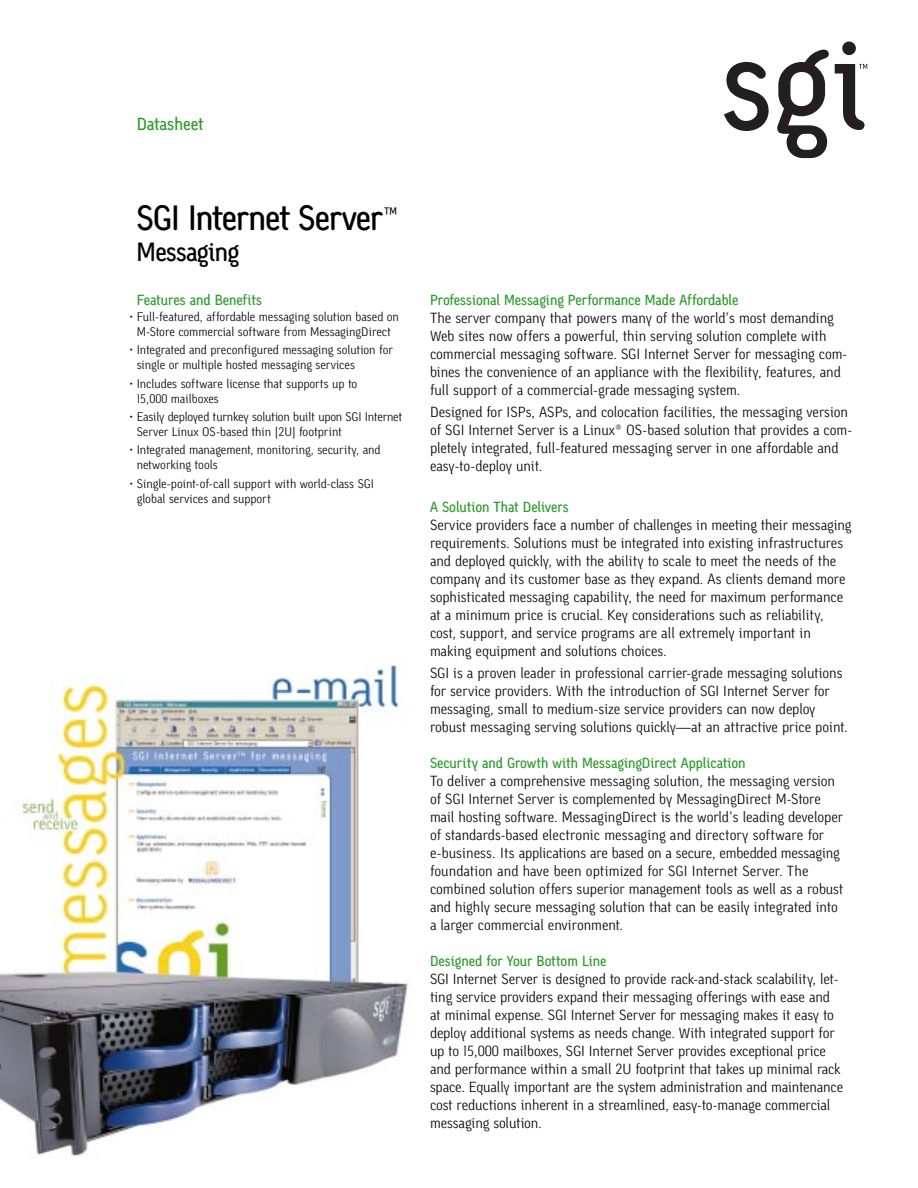
<style>
.page{position:relative;width:918px;height:1188px;background:#fff}
.page>*{position:absolute;margin:0;border:0;box-sizing:border-box;transform-origin:0 0}
.t1{font:700 36px "SGI";letter-spacing:-.025em;color:#000}
.t2{font:700 27px "SGI";letter-spacing:-.025em;color:#000}
.t3{font:700 18px "SGI";letter-spacing:-.005em;color:#309c2f}
.t4{font:15px/18px "SGI Text";letter-spacing:-.01em;color:#000}
.t5{font:700 15px "SGI";color:#309c2f}
.t6{font:12.75px/15px "SGI Text";letter-spacing:-.01em;color:#000}
</style>
<div class="page">
<img style="left:0;top:654px;width:408px;height:502px">
<svg style="left:777px;top:49px;width:52px;height:109px"></svg>
<svg style="left:724px;top:62px;width:45px;height:69px"></svg>
<div style="left:842px;top:42px;width:14px;height:13px;background:#231f20;border-radius:50%"></div>
<svg style="left:835px;top:64px;width:32px;height:66px"></svg>
<p class="t3" style="left:137px;top:117px;width:68px">Datasheet</p>
<h1 class="t1" style="left:137px;top:204px;width:265px">SGI Internet Server™</h1>
<h2 class="t2" style="left:137px;top:242px;width:104px">Messaging</h2>
<p class="t5" style="left:137px;top:294px;width:127px">Features and Benefits</p>
<p class="t6" style="left:128px;top:310px;width:272px;text-align:center">• Full-featured, affordable messaging solution based on<br>M-Store commercial software from MessagingDirect</p>
<p class="t6" style="left:137px;top:344px;width:258px;text-indent:-9px">• Integrated and preconfigured messaging solution for single or multiple hosted messaging services</p>
<p class="t6" style="left:137px;top:377px;width:222px;text-indent:-9px">• Includes software license that supports up to<br>15,000 mailboxes</p>
<p class="t6" style="left:137px;top:410px;width:267px;text-indent:-9px">• Easily deployed turnkey solution built upon SGI Internet<br>Server Linux OS-based thin (2U) footprint</p>
<p class="t6" style="left:137px;top:444px;width:245px;text-indent:-9px">• Integrated management, monitoring, security, and networking tools</p>
<p class="t6" style="left:137px;top:477px;width:239px;text-indent:-9px">• Single-point-of-call support with world-class SGI global services and support</p>
<p class="t5" style="left:430px;top:294px;width:310px">Professional Messaging Performance Made Affordable</p>
<p class="t4" style="left:430px;top:310px;width:419px">The server company that powers many of the world’s most demanding Web sites now offers a powerful, thin serving solution complete with commercial messaging software. SGI Internet Server for messaging com&shy;bines the convenience of an appliance with the flexibility, features, and full support of a commercial-grade messaging system.</p>
<p class="t4" style="left:430px;top:404px;width:424px">Designed for ISPs, ASPs, and colocation facilities, the messaging version of SGI Internet Server is a Linux® OS-based solution that provides a com&shy;pletely integrated, full-featured messaging server in one affordable and easy-to-deploy unit.</p>
<p class="t5" style="left:430px;top:501px;width:140px">A Solution That Delivers</p>
<p class="t4" style="left:430px;top:517px;width:423px">Service providers face a number of challenges in meeting their messaging requirements. Solutions must be integrated into existing infrastructures and deployed quickly, with the ability to scale to meet the needs of the company and its customer base as they expand. As clients demand more sophisticated messaging capability, the need for maximum performance at a minimum price is crucial. Key considerations such as reliability, cost, support, and service programs are all extremely important in making equipment and solutions choices.</p>
<p class="t4" style="left:430px;top:666px;width:419px">SGI is a proven leader in professional carrier-grade messaging solutions for service providers. With the introduction of SGI Internet Server for messaging, small to medium-size service providers can now deploy robust messaging serving solutions quickly—at an attractive price point.</p>
<p class="t5" style="left:430px;top:757px;width:317px">Security and Growth with MessagingDirect Application</p>
<p class="t4" style="left:430px;top:774px;width:415px">To deliver a comprehensive messaging solution, the messaging version of SGI Internet Server is complemented by MessagingDirect M-Store mail hosting software. MessagingDirect is the world’s leading developer of standards-based electronic messaging and directory software for e-business. Its applications are based on a secure, embedded messaging foundation and have been optimized for SGI Internet Server. The combined solution offers superior management tools as well as a robust and highly secure messaging solution that can be easily integrated into a larger commercial environment.</p>
<p class="t5" style="left:430px;top:955px;width:178px">Designed for Your Bottom Line</p>
<p class="t4" style="left:430px;top:972px;width:415px">SGI Internet Server is designed to provide rack-and-stack scalability, let&shy;ting service providers expand their messaging offerings with ease and at minimal expense. SGI Internet Server for messaging makes it easy to deploy additional systems as needs change. With integrated support for up to 15,000 mailboxes, SGI Internet Server provides exceptional price and performance within a small 2U footprint that takes up minimal rack space. Equally important are the system administration and maintenance cost reductions inherent in a streamlined, easy-to-manage commercial messaging solution.</p>
</div>
